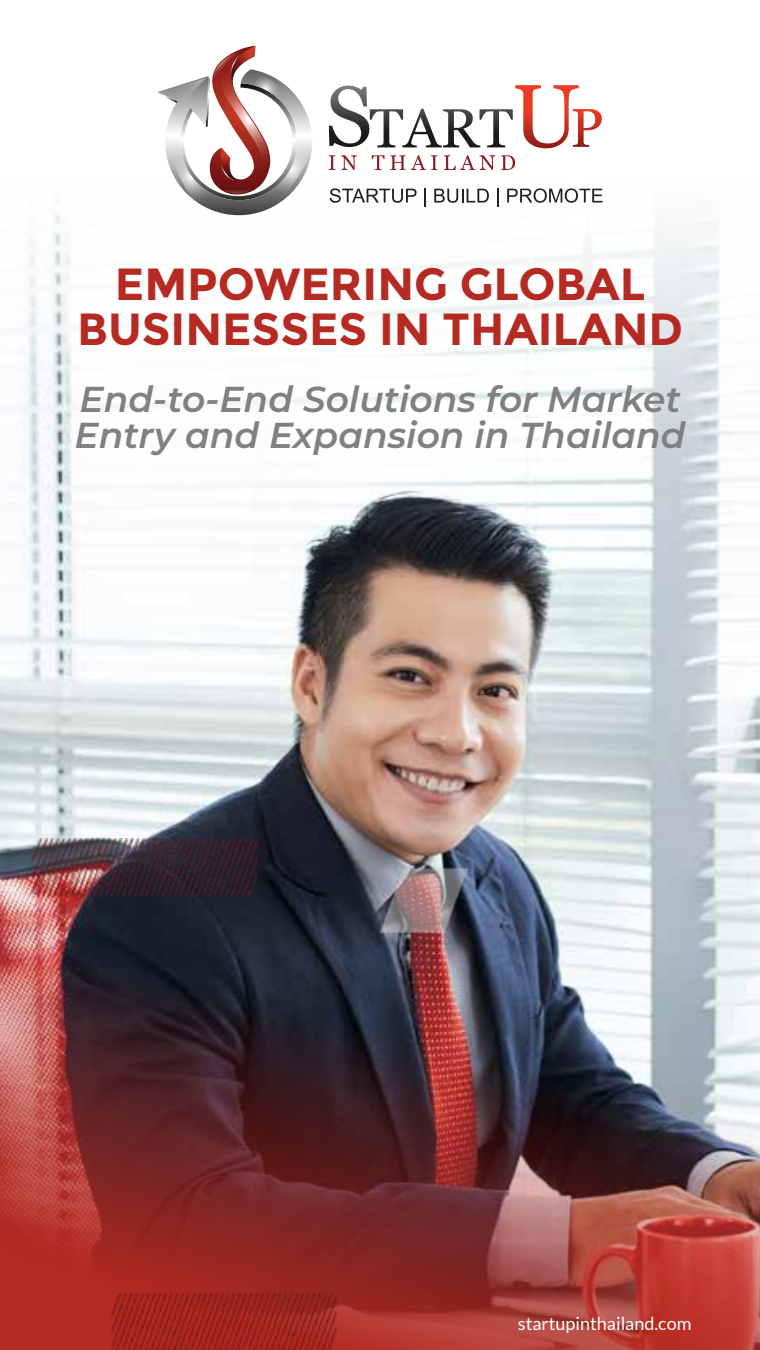
<style>
.page{position:relative;width:760px;height:1350px;background:#fff}
.page>*{position:absolute;margin:0;border:0;box-sizing:border-box;transform-origin:0 0}
.t1{font:700 45px/45px "Montserrat";color:#b52a22;text-align:center}
.t2{font:italic 600 36px/36px "Montserrat";color:#808080}
.t3{font:18px "Lato";color:#fff}
</style>
<div class="page">
<img style="left:0;top:460px;width:759px;height:450px">
<img style="left:467px;top:910px;width:292px;height:440px">
<img style="left:0;top:838px;width:467px;height:512px">
<svg style="left:20px;top:45px;width:739px;height:415px"></svg>
<svg style="left:329px;top:155px;width:6px;height:15px"></svg>
<svg style="left:329px;top:85px;width:272px;height:63px"></svg>
<svg style="left:341px;top:155px;width:16px;height:15px"></svg>
<svg style="left:371px;top:155px;width:13px;height:15px"></svg>
<svg style="left:390px;top:155px;width:47px;height:15px"></svg>
<svg style="left:444px;top:155px;width:51px;height:15px"></svg>
<svg style="left:501px;top:155px;width:14px;height:15px"></svg>
<svg style="left:329px;top:188px;width:88px;height:15px"></svg>
<svg style="left:424px;top:188px;width:1px;height:19px"></svg>
<svg style="left:434px;top:189px;width:55px;height:14px"></svg>
<svg style="left:497px;top:188px;width:1px;height:19px"></svg>
<svg style="left:507px;top:188px;width:95px;height:15px"></svg>
<svg style="left:157px;top:46px;width:155px;height:169px"></svg>
<p class="t1" style="left:77px;top:262px;width:607px">EMPOWERING GLOBAL<br>BUSINESSES IN THAILAND</p>
<p class="t2" style="left:74px;top:381px;width:612px">End-to-End Solutions for Market<br>Entry and Expansion in Thailand</p>
<p class="t3" style="left:518px;top:1314px;width:175px">startupinthailand.com</p>
</div>
